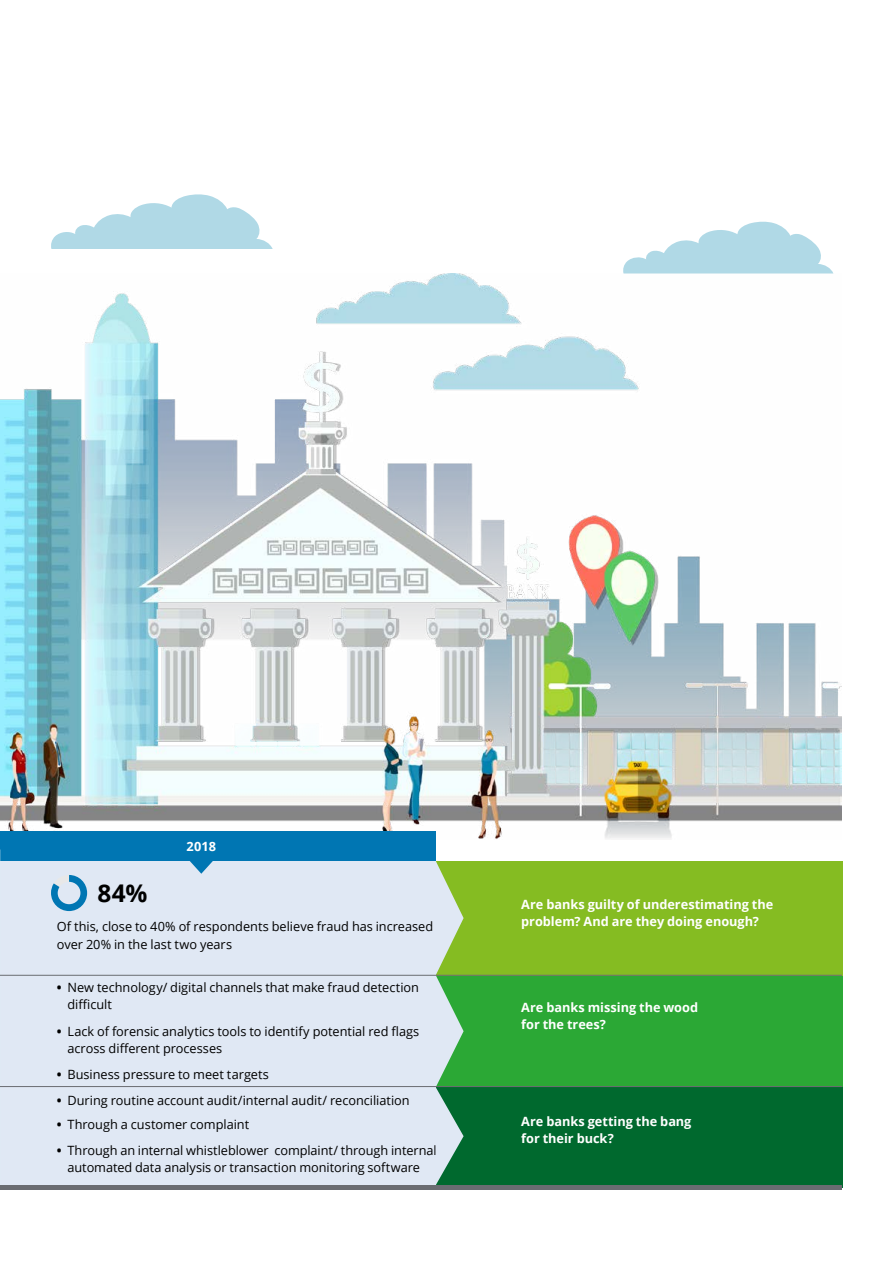
<style>
.page{position:relative;width:893px;height:1263px;background:#fff}
.page>*{position:absolute;margin:0;border:0;box-sizing:border-box;transform-origin:0 0}
.t1{font:700 24.3px "Open Sans";color:#000}
.t2{font:12.75px/17.2px "Open Sans";letter-spacing:-.005em;color:#000}
.t3{font:700 12.75px/17.2px "Open Sans";color:#fff}
.s1{font-weight:700}
</style>
<div class="page">
<img style="left:0;top:273px;width:842px;height:566px">
<svg style="left:623px;top:221px;width:210px;height:52px"></svg>
<svg style="left:51px;top:194px;width:222px;height:55px"></svg>
<div style="left:0;top:850px;width:436px;height:335px;background:#e0e8f4"></div>
<div style="left:0;top:832px;width:436px;height:29px;background:#0076b3"></div>
<svg style="left:190px;top:861px;width:23px;height:13px"></svg>
<div style="left:436px;top:974px;width:406px;height:112px;background:#2ba835"></div>
<div style="left:436px;top:1087px;width:406px;height:100px;background:#00692e"></div>
<div style="left:436px;top:861px;width:406px;height:114px;background:#85bc22"></div>
<svg style="left:436px;top:861px;width:28px;height:324px"></svg>
<svg style="left:51px;top:875px;width:36px;height:36px"></svg>
<div style="left:58px;top:882px;width:22px;height:22px;background:#e0e8f4;border-radius:50%"></div>
<hr style="left:0;top:1086px;width:842px;height:1px;background:#6a6c71">
<hr style="left:0;top:975px;width:842px;height:1px;background:#6a6c71">
<hr style="left:0;top:1185px;width:842px;height:4px;background:#6a6c71">
<h1 class="t1" style="left:97px;top:876px;width:51px">84%</h1>
<p class="t3" style="left:187px;top:837px;width:31px">2018</p>
<p class="t2" style="left:57px;top:918px;width:395px">Of this, close to 40% of respondents believe fraud has increased by over 20% in the last two years</p>
<p class="t2" style="left:67px;top:978px;width:353px;text-indent:-11px"><span class="s1">•</span> New technology/ digital channels that make fraud detection difficult</p>
<p class="t2" style="left:67px;top:1022px;width:353px;text-indent:-11px"><span class="s1">•</span> Lack of forensic analytics tools to identify potential red flags across different processes</p>
<p class="t2" style="left:57px;top:1065px;width:213px"><span class="s1">•</span> Business pressure to meet targets</p>
<p class="t2" style="left:57px;top:1092px;width:354px"><span class="s1">•</span> During routine account audit/internal audit/ reconciliation</p>
<p class="t2" style="left:57px;top:1115px;width:194px"><span class="s1">•</span> Through a customer complaint</p>
<p class="t2" style="left:57px;top:1141px;width:381px;text-align:center"><span class="s1">•</span> Through an internal whistleblower complaint/ through internal automated data analysis or transaction monitoring software</p>
<p class="t3" style="left:521px;top:895px;width:254px">Are banks guilty of underestimating the problem? And are they doing enough?</p>
<p class="t3" style="left:521px;top:998px;width:179px">Are banks missing the wood for the trees?</p>
<p class="t3" style="left:521px;top:1112px;width:172px">Are banks getting the bang for their buck?</p>
</div>
